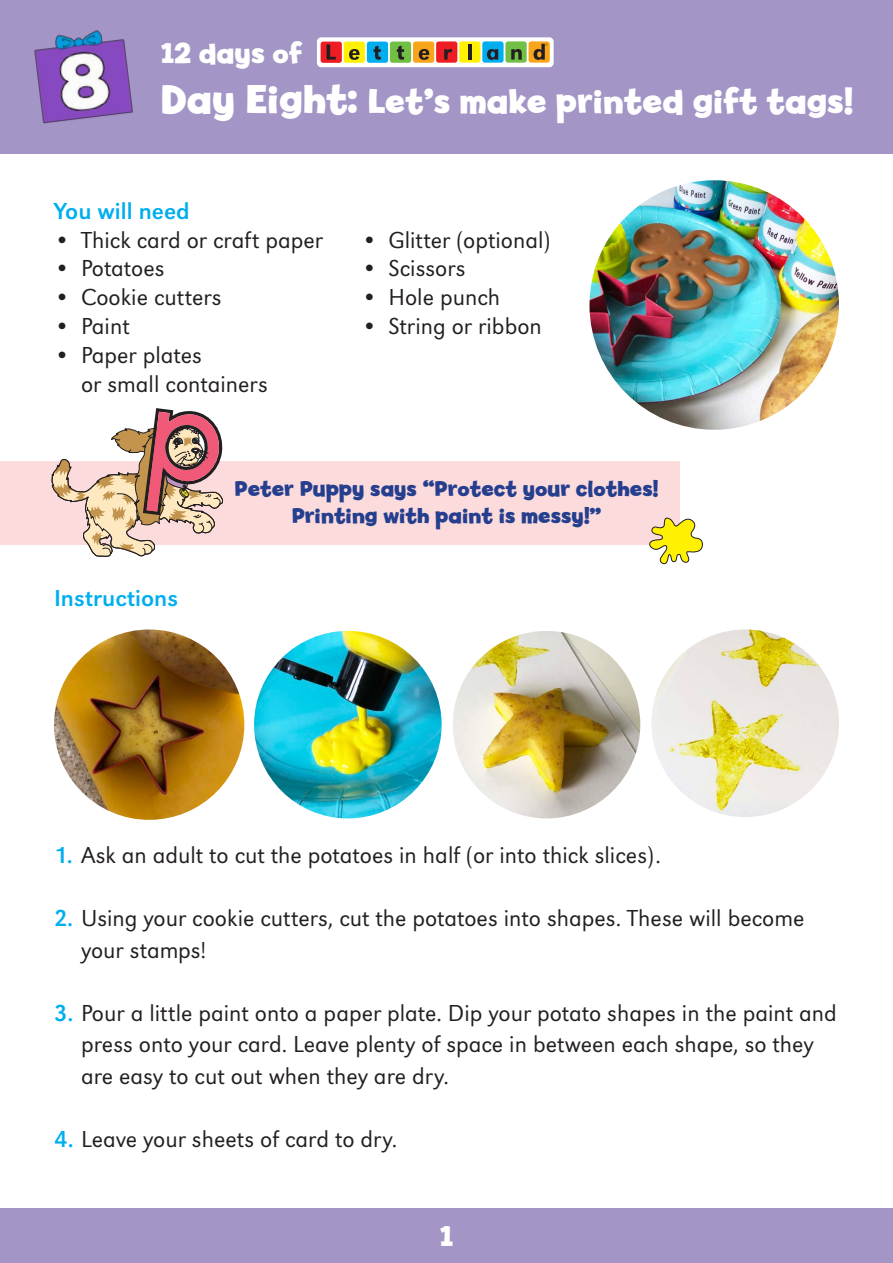
<style>
.page{position:relative;width:893px;height:1263px;background:#fff}
.page>*{position:absolute;margin:0;border:0;box-sizing:border-box;transform-origin:0 0}
.t1{font:700 36px "Billy";color:#fff}
.t2{font:700 30px "Billy";color:#fff}
.t3{font:300 24px/31.5px "URW Grotesk";color:#231f20}
.t4{font:24px "URW Grotesk";color:#00aeef}
.t5{font:700 22.5px/27px "Billy";color:#253f8e;text-align:center}
.s1{font-size:42px}
.s2{font-weight:400;color:#00aeef}
</style>
<div class="page">
<img style="left:589px;top:180px;width:250px;height:250px;border-radius:125px">
<div style="left:0;top:0;width:893px;height:153px;background:#a495c7"></div>
<img style="left:34px;top:30px;width:99px;height:94px">
<div style="left:317px;top:37px;width:237px;height:30px;background:#fff;border-radius:4px"></div>
<div style="left:321px;top:42px;width:21px;height:21px;background:#ee1d23;border-radius:3px"></div>
<div style="left:344px;top:42px;width:21px;height:21px;background:#fff101;border-radius:3px"></div>
<div style="left:528px;top:41px;width:22px;height:22px;background:#f9a51b;border-radius:3px"></div>
<div style="left:482px;top:41px;width:22px;height:22px;background:#00aeef;border-radius:3px"></div>
<div style="left:459px;top:41px;width:21px;height:22px;background:#fff101;border-radius:3px"></div>
<div style="left:413px;top:41px;width:21px;height:22px;background:#f9a51b;border-radius:3px"></div>
<div style="left:367px;top:42px;width:21px;height:21px;background:#00aeef;border-radius:3px"></div>
<div style="left:390px;top:42px;width:21px;height:21px;background:#71bf44;border-radius:3px"></div>
<div style="left:436px;top:41px;width:21px;height:22px;background:#ee1d23;border-radius:3px"></div>
<div style="left:505px;top:41px;width:22px;height:22px;background:#71bf44;border-radius:3px"></div>
<svg style="left:327px;top:44px;width:9px;height:16px"></svg>
<svg style="left:349px;top:49px;width:11px;height:11px"></svg>
<svg style="left:373px;top:46px;width:8px;height:14px"></svg>
<svg style="left:397px;top:46px;width:7px;height:14px"></svg>
<svg style="left:419px;top:49px;width:10px;height:11px"></svg>
<svg style="left:444px;top:49px;width:8px;height:11px"></svg>
<hr style="left:468px;top:44px;width:4px;height:16px;background:#231f20">
<svg style="left:487px;top:49px;width:11px;height:11px"></svg>
<svg style="left:511px;top:49px;width:11px;height:11px"></svg>
<svg style="left:534px;top:44px;width:13px;height:16px"></svg>
<div style="left:0;top:1209px;width:893px;height:54px;background:#a495c7"></div>
<div style="left:0;top:462px;width:680px;height:83px;background:#fcdbdc"></div>
<img style="left:254px;top:631px;width:188px;height:187px;border-radius:94px">
<img style="left:54px;top:629px;width:190px;height:191px;border-radius:95px">
<img style="left:453px;top:631px;width:187px;height:187px;border-radius:94px">
<svg style="left:52px;top:408px;width:171px;height:149px"></svg>
<svg style="left:649px;top:517px;width:54px;height:48px"></svg>
<img style="left:651px;top:629px;width:188px;height:188px;border-radius:94px">
<p class="t2" style="left:161px;top:36px;width:143px">12 days of</p>
<h1 class="t1" style="left:161px;top:80px;width:693px"><span class="s1">Day Eight:</span> Let’s make printed gift tags!</h1>
<p class="t4" style="left:54px;top:197px;width:137px">You will need</p>
<p class="t3" style="left:54px;top:224px;width:271px">• Thick card or craft paper</p>
<p class="t3" style="left:54px;top:253px;width:112px">• Potatoes</p>
<p class="t3" style="left:54px;top:282px;width:169px">• Cookie cutters</p>
<p class="t3" style="left:54px;top:310px;width:77px">• Paint</p>
<p class="t3" style="left:81px;top:341px;width:188px;line-height:28.8px;text-indent:-27px">• Paper plates<br>or small containers</p>
<p class="t3" style="left:361px;top:224px;width:190px">• Glitter (optional)</p>
<p class="t3" style="left:361px;top:253px;width:106px">• Scissors</p>
<p class="t3" style="left:361px;top:282px;width:140px">• Hole punch</p>
<p class="t3" style="left:361px;top:310px;width:182px">• String or ribbon</p>
<p class="t4" style="left:54px;top:584px;width:126px">Instructions</p>
<p class="t5" style="left:235px;top:475px;width:425px">Peter Puppy says “Protect your clothes!<br>Printing with paint is messy!”</p>
<p class="t3" style="left:54px;top:840px;width:608px"><span class="s2">1.</span> Ask an adult to cut the potatoes in half (or into thick slices).</p>
<p class="t3" style="left:81px;top:903px;width:725px;text-indent:-27px"><span class="s2">2.</span> Using your cookie cutters, cut the potatoes into shapes. These will become your stamps!</p>
<p class="t3" style="left:81px;top:997px;width:757px;text-indent:-27px"><span class="s2">3.</span> Pour a little paint onto a paper plate. Dip your potato shapes in the paint and press onto your card. Leave plenty of space in between each shape, so they are easy to cut out when they are dry.</p>
<p class="t3" style="left:54px;top:1123px;width:345px"><span class="s2">4.</span> Leave your sheets of card to dry.</p>
<p class="t2" style="left:440px;top:1219px;width:15px">1</p>
</div>
